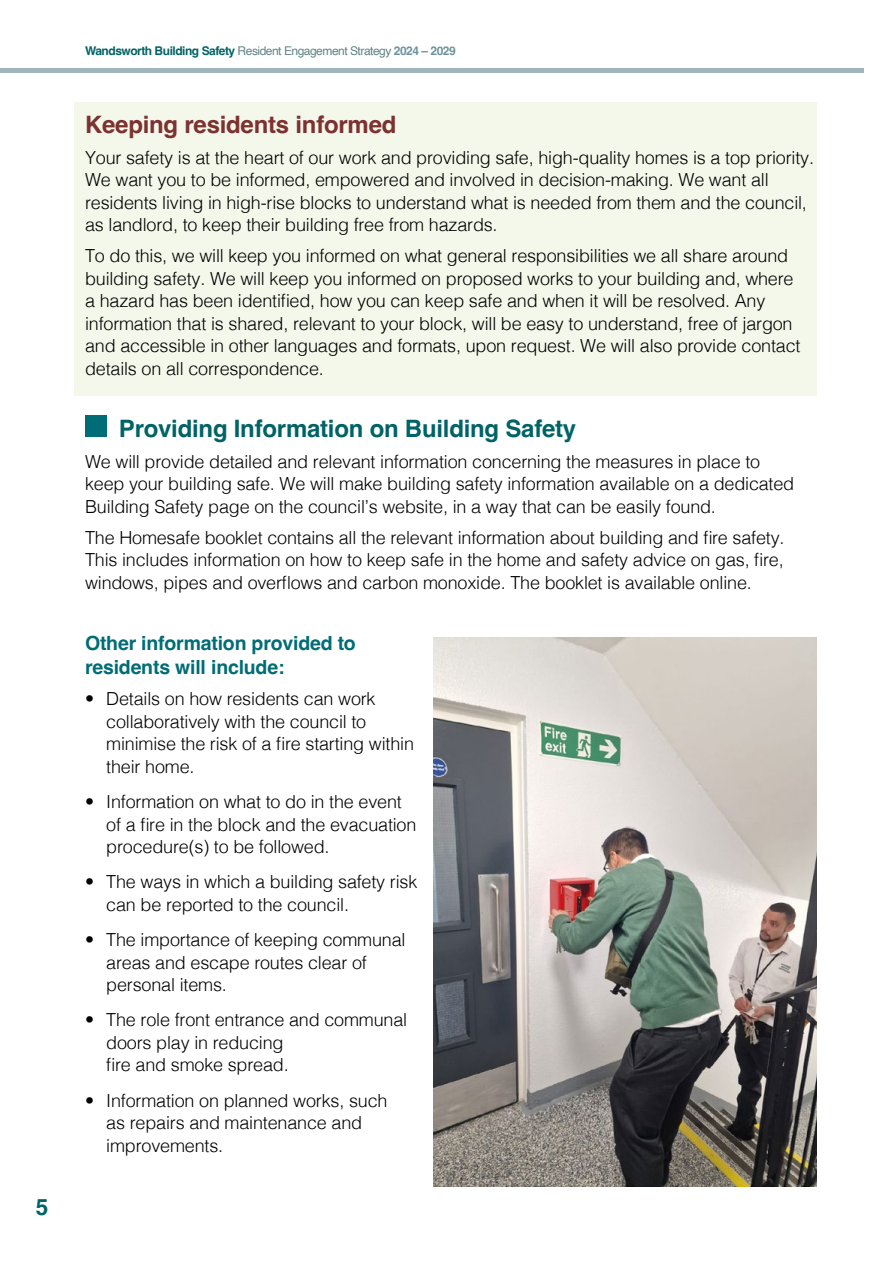
<style>
.page{position:relative;width:893px;height:1263px;background:#fff}
.page>*{position:absolute;margin:0;border:0;box-sizing:border-box;transform-origin:0 0}
.t1{font:700 24px "Helvetica";letter-spacing:-.01em;color:#006366}
.t2{font:700 24px "Helvetica";letter-spacing:-.01em;color:#7d3130}
.t3{font:700 22.5px "Helvetica";color:#006366}
.t4{font:700 19.5px/24px "Helvetica";letter-spacing:-.01em;color:#006d76}
.t5{font:300 18px/22.5px "Helvetica";letter-spacing:-.01em;color:#000}
.t6{font:12px "Helvetica";letter-spacing:-.04em;color:#628386}
.s1{font-weight:700;color:#006366}
.s2{font-weight:700;color:#6d949d}
</style>
<div class="page">
<div style="left:74px;top:102px;width:742px;height:293px;background:#f3f8eb"></div>
<div style="left:0;top:68px;width:863px;height:5px;background:#a1b5bc"></div>
<div style="left:85px;top:416px;width:21px;height:21px;background:#006d76"></div>
<img style="left:434px;top:638px;width:382px;height:548px">
<p class="t3" style="left:36px;top:1193px;width:14px">5</p>
<p class="t6" style="left:85px;top:41px;width:372px"><span class="s1">Wandsworth Building Safety</span> Resident Engagement Strategy <span class="s2">2024 – 2029</span></p>
<h1 class="t2" style="left:85px;top:110px;width:313px">Keeping residents informed</h1>
<p class="t5" style="left:85px;top:145px;width:730px">Your safety is at the heart of our work and providing safe, high-quality homes is a top priority.<br>We want you to be informed, empowered and involved in decision-making. We want all residents living in high-rise blocks to understand what is needed from them and the council, as landlord, to keep their building free from hazards.</p>
<p class="t5" style="left:85px;top:243px;width:717px">To do this, we will keep you informed on what general responsibilities we all share around building safety. We will keep you informed on proposed works to your building and, where a hazard has been identified, how you can keep safe and when it will be resolved. Any information that is shared, relevant to your block, will be easy to understand, free of jargon and accessible in other languages and formats, upon request. We will also provide contact details on all correspondence.</p>
<h1 class="t1" style="left:119px;top:414px;width:459px">Providing Information on Building Safety</h1>
<p class="t5" style="left:85px;top:449px;width:711px">We will provide detailed and relevant information concerning the measures in place to keep your building safe. We will make building safety information available on a dedicated<br>Building Safety page on the council’s website, in a way that can be easily found.</p>
<p class="t5" style="left:85px;top:525px;width:701px;text-align:justify">The Homesafe booklet contains all the relevant information about building and fire safety.<br>This includes information on how to keep safe in the home and safety advice on gas, fire, windows, pipes and overflows and carbon monoxide. The booklet is available online.</p>
<p class="t4" style="left:85px;top:634px;width:272px">Other information provided to residents will include:</p>
<p class="t5" style="left:106px;top:686px;width:309px;text-indent:-21px">• Details on how residents can work collaboratively with the council to minimise the risk of a fire starting within their home.</p>
<p class="t5" style="left:106px;top:789px;width:312px;text-indent:-21px">• Information on what to do in the event of a fire in the block and the evacuation procedure(s) to be followed.</p>
<p class="t5" style="left:106px;top:869px;width:313px;text-indent:-21px">• The ways in which a building safety risk can be reported to the council.</p>
<p class="t5" style="left:106px;top:927px;width:301px;text-indent:-21px">• The importance of keeping communal areas and escape routes clear of personal items.</p>
<p class="t5" style="left:106px;top:1007px;width:302px;text-indent:-21px">• The role front entrance and communal doors play in reducing<br>fire and smoke spread.</p>
<p class="t5" style="left:106px;top:1088px;width:283px;text-indent:-21px">• Information on planned works, such as repairs and maintenance and improvements.</p>
</div>
